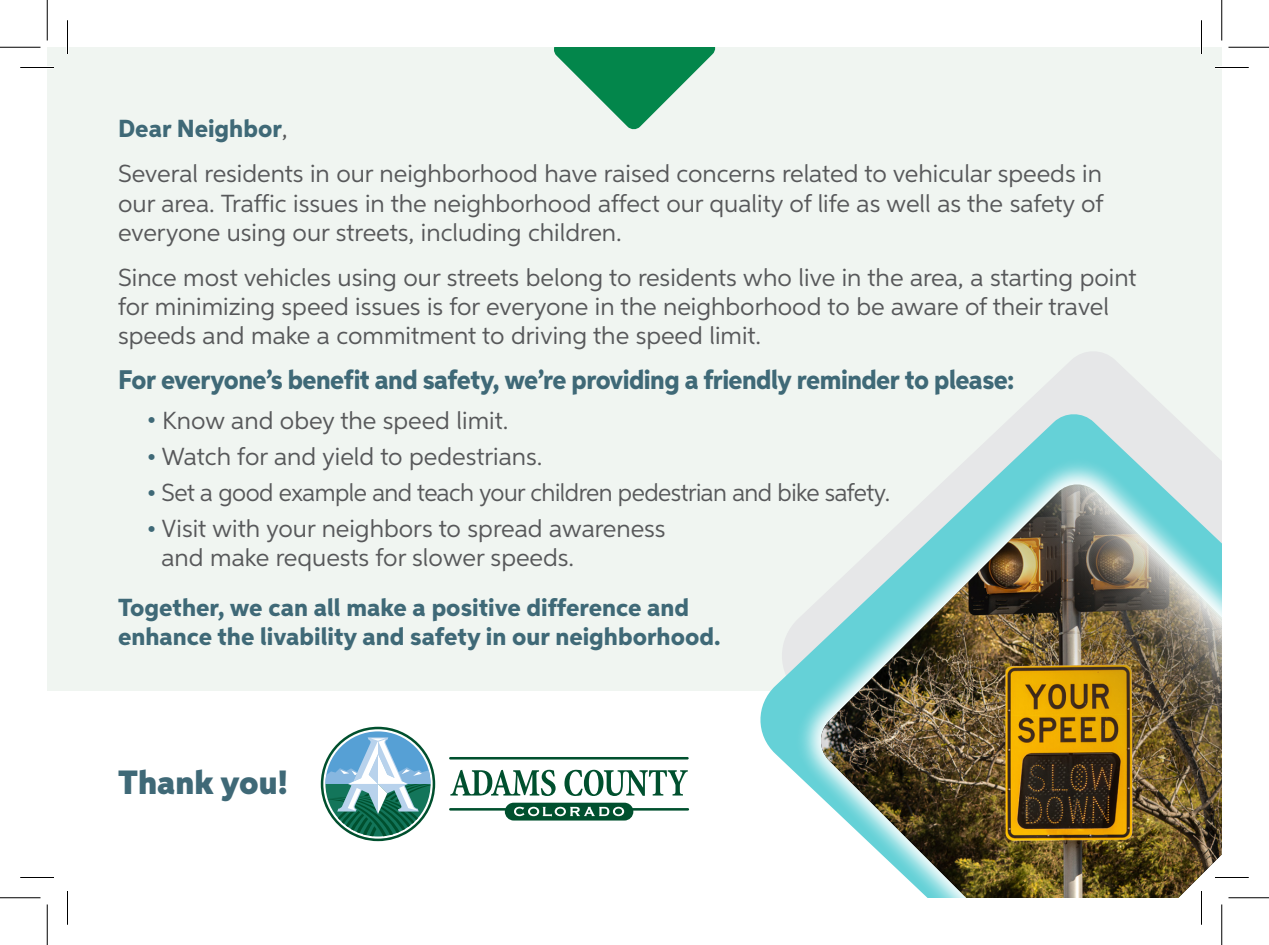
<style>
.page{position:relative;width:1269px;height:945px;background:#fff}
.page>*{position:absolute;margin:0;border:0;box-sizing:border-box;transform-origin:0 0}
.t1{font:900 33.75px "Aspira";color:#3f6977}
.t2{font:800 27px "Aspira";letter-spacing:-.02em;color:#3f6977;scale:.96 1}
.t3{font:24.75px/29.2px "Aspira";color:#57585a}
.t4{font:800 24.75px/29.2px "Aspira";color:#3f6977}
.t5{font:24.75px "Aspira";letter-spacing:-.02em;color:#57585a}
.s1{font-weight:400;color:#57585a}
.s2{font-size:18px;color:#3f6977}
</style>
<div class="page">
<div style="left:47px;top:47px;width:1175px;height:644px;background:#f0f5f1"></div>
<svg style="left:1017px;top:352px;width:152px;height:60px;fill:#e6e7e8"></svg>
<svg style="left:760px;top:412px;width:434px;height:337px"></svg>
<svg style="left:771px;top:435px;width:451px;height:359px"></svg>
<img style="left:818px;top:484px;width:404px;height:414px">
<svg style="left:450px;top:770px;width:106px;height:26px"></svg>
<svg style="left:564px;top:770px;width:124px;height:26px"></svg>
<hr style="left:449px;top:757px;width:240px;height:3px;background:#00502e">
<svg style="left:449px;top:803px;width:240px;height:18px"></svg>
<svg style="left:321px;top:727px;width:114px;height:114px"></svg>
<svg style="left:554px;top:47px;width:162px;height:83px"></svg>
<hr style="left:20px;top:66px;width:34px;height:3px;background:#fff">
<hr style="left:1215px;top:66px;width:34px;height:3px;background:#fff">
<hr style="left:1215px;top:876px;width:34px;height:3px;background:#fff">
<hr style="left:66px;top:20px;width:3px;height:34px;background:#fff">
<hr style="left:1200px;top:20px;width:3px;height:34px;background:#fff">
<hr style="left:1200px;top:891px;width:3px;height:34px;background:#fff">
<hr style="left:20px;top:67px;width:34px;height:1px;background:#000">
<hr style="left:1215px;top:67px;width:34px;height:1px;background:#000">
<hr style="left:20px;top:877px;width:34px;height:1px;background:#000">
<hr style="left:1215px;top:877px;width:34px;height:1px;background:#000">
<hr style="left:67px;top:20px;width:1px;height:34px;background:#000">
<hr style="left:67px;top:891px;width:1px;height:34px;background:#000">
<hr style="left:1201px;top:20px;width:1px;height:34px;background:#000">
<hr style="left:1201px;top:891px;width:1px;height:34px;background:#000">
<hr style="left:0;top:47px;width:40px;height:1px;background:#000">
<hr style="left:1228px;top:47px;width:41px;height:1px;background:#000">
<hr style="left:0;top:897px;width:40px;height:1px;background:#000">
<hr style="left:1228px;top:897px;width:41px;height:1px;background:#000">
<hr style="left:47px;top:0;width:1px;height:40px;background:#000">
<hr style="left:47px;top:904px;width:1px;height:41px;background:#000">
<hr style="left:1221px;top:0;width:1px;height:40px;background:#000">
<hr style="left:1221px;top:904px;width:1px;height:41px;background:#000">
<p class="t4" style="left:118px;top:115px;width:171px">Dear Neighbor<span class="s1">,</span></p>
<p class="t3" style="left:118px;top:159px;width:987px;text-align:justify">Several residents in our neighborhood have raised concerns related to vehicular speeds in our area. Traffic issues in the neighborhood affect our quality of life as well as the safety of everyone using our streets, including children.</p>
<p class="t3" style="left:118px;top:262px;width:1020px">Since most vehicles using our streets belong to residents who live in the area, a starting point for minimizing speed issues is for everyone in the neighborhood to be aware of their travel speeds and make a commitment to driving the speed limit.</p>
<p class="t2" style="left:118px;top:363px;width:935px">For everyone’s benefit and safety, we’re providing a friendly reminder to please:</p>
<p class="t3" style="left:147px;top:405px;width:362px"><span class="s2">•</span> Know and obey the speed limit.</p>
<p class="t3" style="left:147px;top:441px;width:397px"><span class="s2">•</span> Watch for and yield to pedestrians.</p>
<p class="t5" style="left:147px;top:477px;width:745px"><span class="s2">•</span> Set a good example and teach your children pedestrian and bike safety.</p>
<p class="t3" style="left:161px;top:514px;width:506px;text-indent:-14px"><span class="s2">•</span> Visit with your neighbors to spread awareness and make requests for slower speeds.</p>
<p class="t4" style="left:118px;top:593px;width:604px">Together, we can all make a positive difference and enhance the livability and safety in our neighborhood.</p>
<p class="t1" style="left:118px;top:761px;width:172px">Thank you!</p>
</div>
